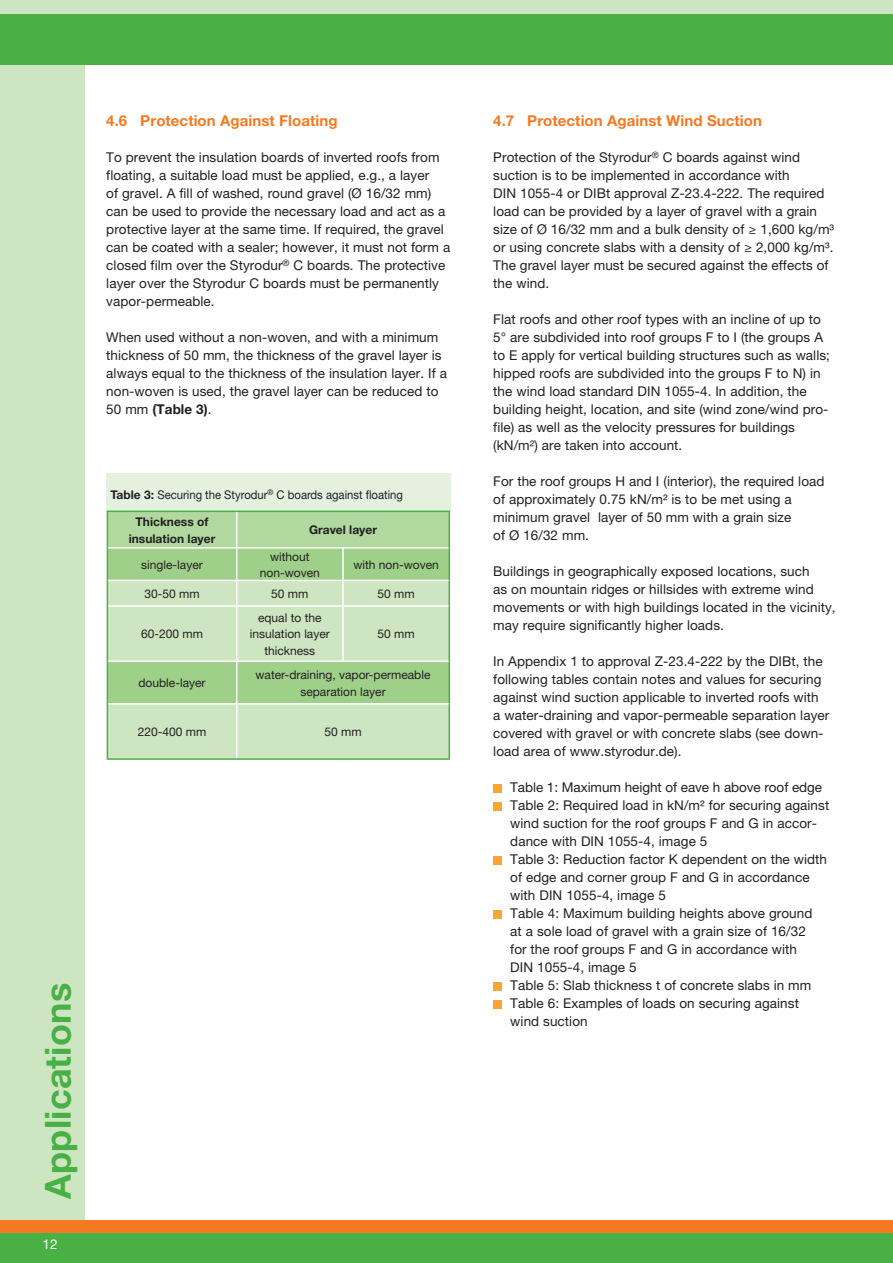
<style>
.page{position:relative;width:893px;height:1263px;background:#fff}
.page>*{position:absolute;margin:0;border:0;box-sizing:border-box;transform-origin:0 0}
.t1{font:700 36px "Helvetica Neue";letter-spacing:.005em;color:#49b045}
.t2{font:700 15px "Helvetica Neue";letter-spacing:.005em;color:#f47921}
.t3{font:13.5px/18px "Helvetica Neue";letter-spacing:.005em;color:#231f20}
.t4{font:13.5px "Helvetica Neue";color:#fff}
.t5{font:12px/16.5px "Helvetica Neue";color:#231f20;text-align:center}
.t6{font:12px "Helvetica Neue";color:#231f20;scale:.94 1}
.t7{font:700 12px/16.5px "Helvetica Neue";color:#231f20;text-align:center}
.s1{font-weight:700}
.s2{font-family:"Myriad Pro"}
</style>
<div class="page">
<div style="left:0;top:0;width:85px;height:1263px;background:#cde5c1"></div>
<div style="left:0;top:1221px;width:893px;height:42px;background:#f47921"></div>
<div style="left:0;top:1233px;width:893px;height:30px;background:#49b045"></div>
<div style="left:0;top:0;width:893px;height:64px;background:#49b045"></div>
<div style="left:0;top:0;width:893px;height:13px;background:#cde5c1"></div>
<div style="left:493px;top:784px;width:8px;height:8px;background:#faa633"></div>
<div style="left:493px;top:802px;width:8px;height:8px;background:#faa633"></div>
<div style="left:493px;top:856px;width:8px;height:8px;background:#faa633"></div>
<div style="left:493px;top:910px;width:8px;height:8px;background:#faa633"></div>
<div style="left:493px;top:982px;width:8px;height:8px;background:#faa633"></div>
<div style="left:493px;top:1000px;width:8px;height:8px;background:#faa633"></div>
<div style="left:106px;top:473px;width:345px;height:38px;background:#e4f1de"></div>
<div style="left:108px;top:607px;width:341px;height:151px;background:#cde5c1"></div>
<div style="left:108px;top:662px;width:341px;height:41px;background:#9fd08a"></div>
<hr style="left:107px;top:606px;width:1px;height:55px;background:#49b045">
<hr style="left:449px;top:606px;width:1px;height:55px;background:#49b045">
<hr style="left:107px;top:661px;width:1px;height:43px;background:#49b045">
<hr style="left:449px;top:661px;width:1px;height:43px;background:#49b045">
<hr style="left:107px;top:704px;width:1px;height:54px;background:#49b045">
<hr style="left:449px;top:704px;width:1px;height:54px;background:#49b045">
<svg style="left:107px;top:511px;width:343px;height:95px;background:#b2d9a2"></svg>
<hr style="left:343px;top:580px;width:106px;height:1px;background:#fff">
<hr style="left:342px;top:581px;width:2px;height:24px;background:#fff">
<hr style="left:108px;top:605px;width:129px;height:2px;background:#fff">
<hr style="left:237px;top:605px;width:106px;height:2px;background:#fff">
<hr style="left:236px;top:607px;width:1px;height:53px;background:#fff">
<hr style="left:343px;top:605px;width:106px;height:2px;background:#fff">
<hr style="left:342px;top:607px;width:2px;height:53px;background:#fff">
<hr style="left:108px;top:660px;width:129px;height:2px;background:#fff">
<hr style="left:237px;top:660px;width:106px;height:2px;background:#fff">
<hr style="left:236px;top:662px;width:1px;height:41px;background:#fff">
<hr style="left:343px;top:660px;width:106px;height:2px;background:#fff">
<hr style="left:108px;top:703px;width:129px;height:1px;background:#fff">
<hr style="left:237px;top:703px;width:106px;height:1px;background:#fff">
<hr style="left:236px;top:704px;width:1px;height:54px;background:#fff">
<hr style="left:343px;top:703px;width:106px;height:1px;background:#fff">
<hr style="left:107px;top:758px;width:130px;height:2px;background:#49b045">
<hr style="left:237px;top:758px;width:106px;height:2px;background:#49b045">
<hr style="left:343px;top:758px;width:107px;height:2px;background:#49b045">
<p class="t2" style="left:106px;top:111px;width:233px">4.6 Protection Against Floating</p>
<p class="t3" style="left:106px;top:148px;width:345px">To prevent the insulation boards of inverted roofs from floating, a suitable load must be applied, e.g., a layer<br>of gravel. A fill of washed, round gravel (Ø 16/32 mm) can be used to provide the necessary load and act as a protective layer at the same time. If required, the gravel can be coated with a sealer; however, it must not form a closed film over the Styrodur<sup>®</sup> C boards. The protective layer over the Styrodur C boards must be permanently vapor-permeable.</p>
<p class="t3" style="left:106px;top:328px;width:342px">When used without a non-woven, and with a minimum thickness of 50 mm, the thickness of the gravel layer is always equal to the thickness of the insulation layer. If a non-woven is used, the gravel layer can be reduced to 50 mm <span class="s1">(Table 3)</span>.</p>
<p class="t6" style="left:111px;top:487px;width:313px"><span class="s1">Table 3:</span> Securing the Styrodur<sup>®</sup> C boards against floating</p>
<p class="t7" style="left:129px;top:513px;width:88px">Thickness of insulation layer</p>
<p class="t7" style="left:309px;top:521px;width:69px">Gravel layer</p>
<p class="t5" style="left:141px;top:556px;width:63px">single-layer</p>
<p class="t5" style="left:260px;top:548px;width:61px">without non-woven</p>
<p class="t5" style="left:353px;top:556px;width:87px">with non-woven</p>
<p class="t5" style="left:144px;top:585px;width:57px">30-50 mm</p>
<p class="t5" style="left:271px;top:585px;width:39px">50 mm</p>
<p class="t5" style="left:378px;top:585px;width:39px">50 mm</p>
<p class="t5" style="left:141px;top:626px;width:63px">60-200 mm</p>
<p class="t5" style="left:250px;top:609px;width:82px">equal to the insulation layer thickness</p>
<p class="t5" style="left:378px;top:626px;width:39px">50 mm</p>
<p class="t5" style="left:138px;top:674px;width:69px">double-layer</p>
<p class="t5" style="left:256px;top:666px;width:176px">water-draining, vapor-permeable separation layer</p>
<p class="t5" style="left:138px;top:723px;width:70px">220-400 mm</p>
<p class="t5" style="left:324px;top:723px;width:39px">50 mm</p>
<h1 class="t1" style="left:36px;top:1198px;width:217px;rotate:-90deg">Applications</h1>
<p class="t4" style="left:43px;top:1236px;width:17px">12</p>
<p class="t2" style="left:493px;top:111px;width:270px">4.7 Protection Against Wind Suction</p>
<p class="t3" style="left:493px;top:148px;width:342px">Protection of the Styrodur<sup>®</sup> C boards against wind suction is to be implemented in accordance with<br>DIN 1055-4 or DIBt approval Z-23.4-222. The required load can be provided by a layer of gravel with a grain size of Ø 16/32 mm and a bulk density of <span class="s2">≥</span> 1,600 kg/m³ or using concrete slabs with a density of <span class="s2">≥</span> 2,000 kg/m³.<br>The gravel layer must be secured against the effects of the wind.</p>
<p class="t3" style="left:493px;top:310px;width:338px">Flat roofs and other roof types with an incline of up to 5° are subdivided into roof groups F to I (the groups A to E apply for vertical building structures such as walls; hipped roofs are subdivided into the groups F to N) in the wind load standard DIN 1055-4. In addition, the building height, location, and site (wind zone/wind pro&shy;file) as well as the velocity pressures for buildings (kN/m²) are taken into account.</p>
<p class="t3" style="left:493px;top:472px;width:333px">For the roof groups H and I (interior), the required load of approximately 0.75 kN/m² is to be met using a minimum gravel layer of 50 mm with a grain size<br>of Ø 16/32 mm.</p>
<p class="t3" style="left:493px;top:562px;width:344px">Buildings in geographically exposed locations, such<br>as on mountain ridges or hillsides with extreme wind movements or with high buildings located in the vicinity, may require significantly higher loads.</p>
<p class="t3" style="left:493px;top:652px;width:338px">In Appendix 1 to approval Z-23.4-222 by the DIBt, the following tables contain notes and values for securing against wind suction applicable to inverted roofs with a water-draining and vapor-permeable separation layer covered with gravel or with concrete slabs (see down&shy;load area of www.styrodur.de).</p>
<p class="t3" style="left:510px;top:778px;width:320px">Table 1: Maximum height of eave h above roof edge Table 2: Required load in kN/m² for securing against wind suction for the roof groups F and G in accor&shy;dance with DIN 1055-4, image 5<br>Table 3: Reduction factor K dependent on the width of edge and corner group F and G in accordance with DIN 1055-4, image 5<br>Table 4: Maximum building heights above ground<br>at a sole load of gravel with a grain size of 16/32<br>for the roof groups F and G in accordance with<br>DIN 1055-4, image 5<br>Table 5: Slab thickness t of concrete slabs in mm Table 6: Examples of loads on securing against wind suction</p>
</div>
